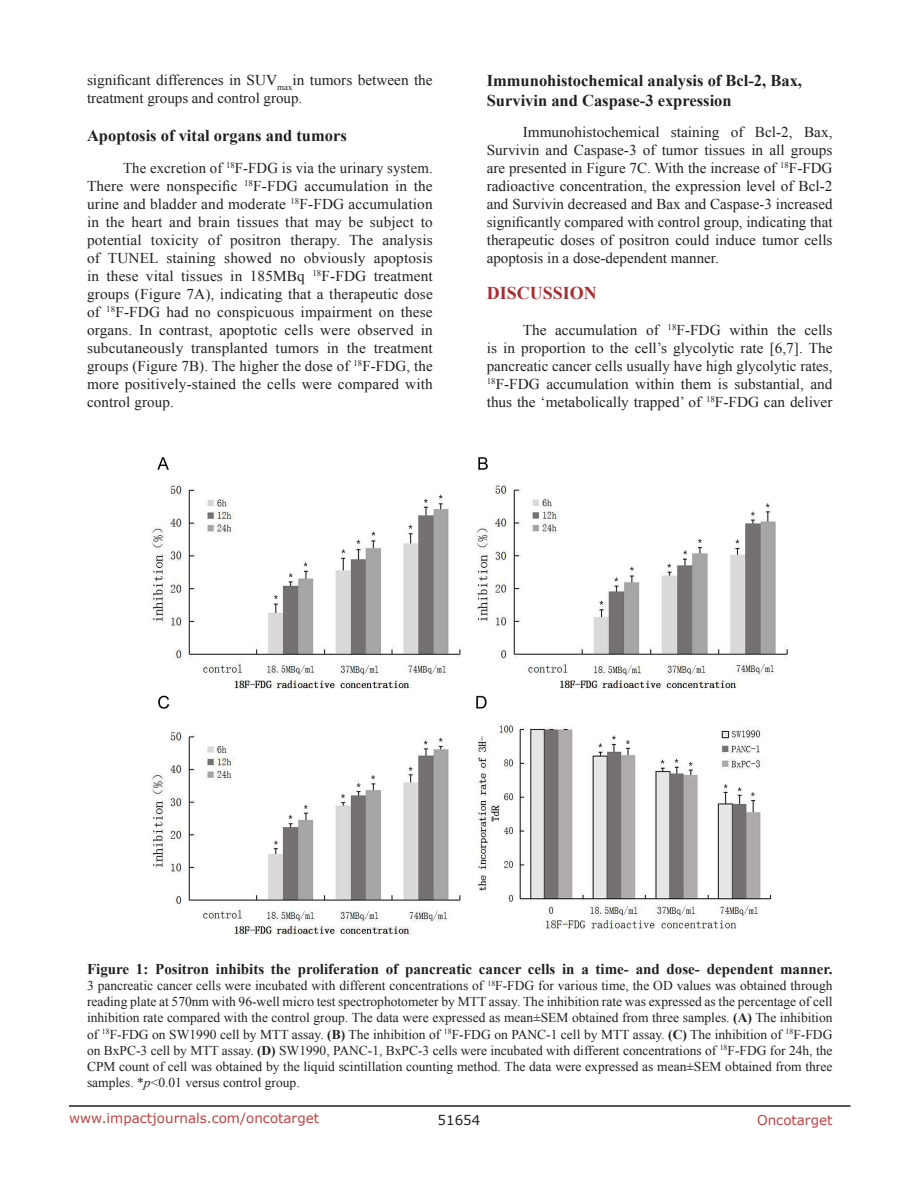
<style>
.page{position:relative;width:918px;height:1188px;background:#fff}
.page>*{position:absolute;margin:0;border:0;box-sizing:border-box;transform-origin:0 0}
.Heading{font:700 18px "Times New Roman";color:#ac2b31}
.SubHeading{font:700 16.5px/19.8px "Times New Roman";color:#231f20}
.BodyText{font:15px/18px "Times New Roman";color:#231f20;text-align:justify}
.figuretext{font:700 15px "Times New Roman";color:#231f20}
.figuretext-2{font:13.5px/16.2px "Times New Roman";color:#231f20;text-align:justify}
.t1{font:13.5px "Verdana";color:#c24141}
.t2{font:13.5px "Verdana";color:#231f20}
.s1{font-weight:700}
.s2{font-style:italic}
</style>
<div class="page">
<hr style="left:69px;top:1105px;width:781px;height:2px;background:#231f20">
<img style="left:151px;top:457px;width:637px;height:478px">
<p class="BodyText" style="left:87px;top:71px;width:347px">significant differences in SUV<sub>max</sub>in tumors between the treatment groups and control group.</p>
<p class="SubHeading" style="left:87px;top:125px;width:261px">Apoptosis of vital organs and tumors</p>
<p class="BodyText" style="left:87px;top:158px;width:347px;text-indent:36px">The excretion of <sup>18</sup>F-FDG is via the urinary system.<br>There were nonspecific <sup>18</sup>F-FDG accumulation in the urine and bladder and moderate <sup>18</sup>F-FDG accumulation in the heart and brain tissues that may be subject to potential toxicity of positron therapy. The analysis of TUNEL staining showed no obviously apoptosis in these vital tissues in 185MBq <sup>18</sup>F-FDG treatment groups (Figure 7A), indicating that a therapeutic dose of <sup>18</sup>F-FDG had no conspicuous impairment on these organs. In contrast, apoptotic cells were observed in subcutaneously transplanted tumors in the treatment groups (Figure 7B). The higher the dose of <sup>18</sup>F-FDG, the more positively-stained the cells were compared with control group.</p>
<p class="SubHeading" style="left:487px;top:70px;width:317px">Immunohistochemical analysis of Bcl-2, Bax,<br>Survivin and Caspase-3 expression</p>
<p class="BodyText" style="left:487px;top:123px;width:347px;text-indent:36px">Immunohistochemical staining of Bcl-2, Bax, Survivin and Caspase-3 of tumor tissues in all groups are presented in Figure 7C. With the increase of <sup>18</sup>F-FDG radioactive concentration, the expression level of Bcl-2 and Survivin decreased and Bax and Caspase-3 increased significantly compared with control group, indicating that therapeutic doses of positron could induce tumor cells apoptosis in a dose-dependent manner.</p>
<p class="Heading" style="left:487px;top:280px;width:112px">DISCUSSION</p>
<p class="BodyText" style="left:487px;top:320px;width:347px;text-indent:36px">The accumulation of <sup>18</sup>F-FDG within the cells is in proportion to the cell’s glycolytic rate [6,7]. The pancreatic cancer cells usually have high glycolytic rates, <sup>18</sup>F-FDG accumulation within them is substantial, and thus the ‘metabolically trapped’ of <sup>18</sup>F-FDG can deliver</p>
<p class="figuretext" style="left:87px;top:958px;width:747px">Figure 1: Positron inhibits the proliferation of pancreatic cancer cells in a time- and dose- dependent manner.</p>
<p class="figuretext-2" style="left:87px;top:977px;width:747px">3 pancreatic cancer cells were incubated with different concentrations of <sup>18</sup>F-FDG for various time, the OD values was obtained through reading plate at 570nm with 96-well micro test spectrophotometer by MTT assay. The inhibition rate was expressed as the percentage of cell inhibition rate compared with the control group. The data were expressed as mean±SEM obtained from three samples. <span class="s1">(A)</span> The inhibition of <sup>18</sup>F-FDG on SW1990 cell by MTT assay. <span class="s1">(B)</span> The inhibition of <sup>18</sup>F-FDG on PANC-1 cell by MTT assay. <span class="s1">(C)</span> The inhibition of <sup>18</sup>F-FDG on BxPC-3 cell by MTT assay. <span class="s1">(D)</span> SW1990, PANC-1, BxPC-3 cells were incubated with different concentrations of <sup>18</sup>F-FDG for 24h, the CPM count of cell was obtained by the liquid scintillation counting method. The data were expressed as mean±SEM obtained from three samples. *<span class="s2">p</span>&lt;0.01 versus control group.</p>
<p class="t1" style="left:69px;top:1109px;width:252px">www.impactjournals.com/oncotarget</p>
<p class="t2" style="left:438px;top:1111px;width:44px">51654</p>
<p class="t1" style="left:757px;top:1111px;width:77px">Oncotarget</p>
</div>
